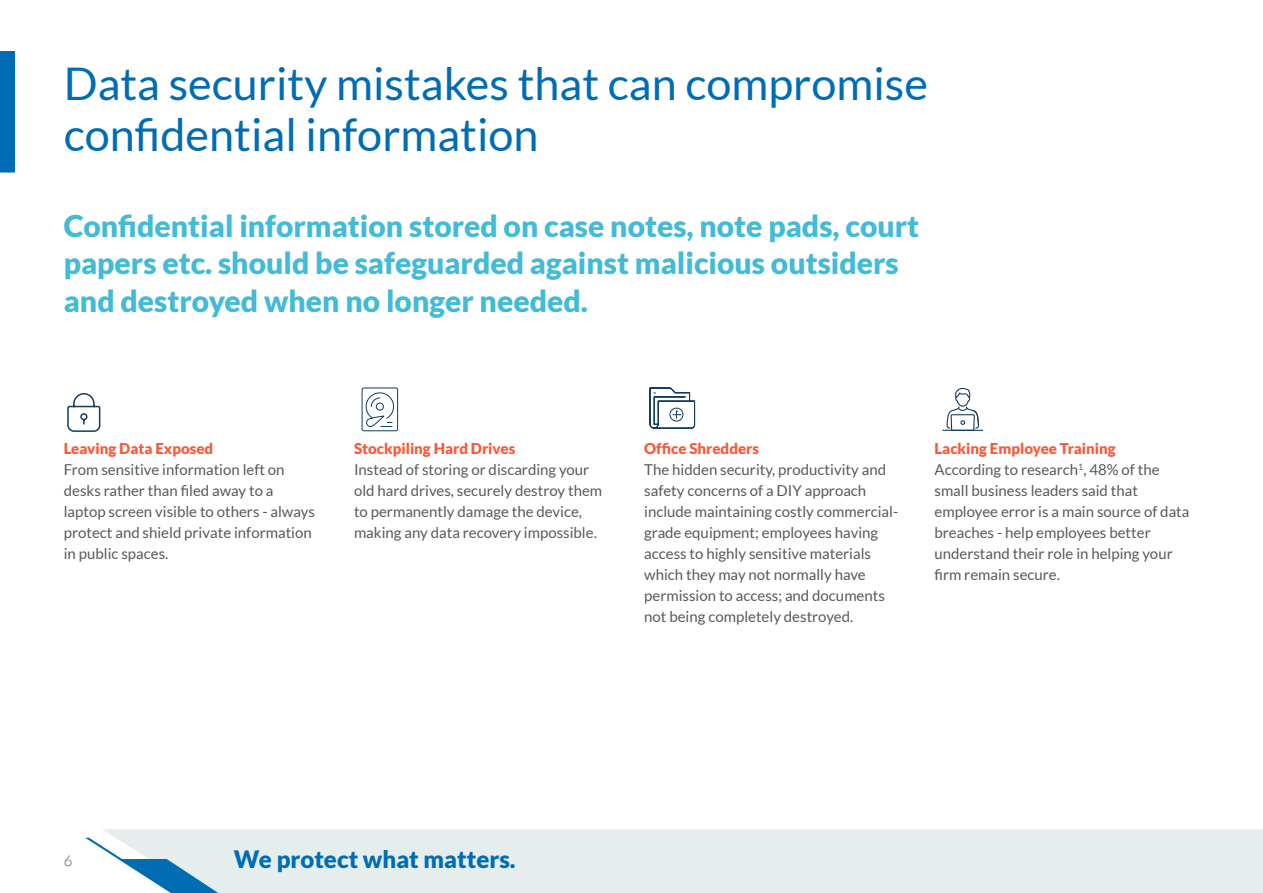
<style>
.page{position:relative;width:1263px;height:893px;background:#fff}
.page>*{position:absolute;margin:0;border:0;box-sizing:border-box;transform-origin:0 0}
.t1{font:45px/51px "Lato";color:#006cb4}
.t2{font:900 30px/37.5px "Lato";color:#41bbd6}
.t3{font:900 24px "Lato";color:#006cb4}
.t4{font:15px/21px "Lato";color:#58595b}
.t5{font:900 15px "Lato";color:#f85a3a}
.t6{font:300 15px "Lato";color:#58595b}
.s1{font-weight:900;color:#f85a3a}
</style>
<div class="page">
<div style="left:103px;top:829px;width:1160px;height:64px;background:#e5eded"></div>
<svg style="left:85px;top:838px;width:230px;height:55px"></svg>
<div style="left:0;top:51px;width:15px;height:122px;background:#006cb4"></div>
<div style="left:362px;top:387px;width:36px;height:44px;border:1px solid #133b5c;border-radius:2px"></div>
<svg style="left:365px;top:392px;width:29px;height:35px"></svg>
<svg style="left:649px;top:387px;width:47px;height:42px"></svg>
<hr style="left:943px;top:430px;width:39px;height:1px;background:#133b5c">
<svg style="left:946px;top:387px;width:33px;height:44px"></svg>
<svg style="left:67px;top:393px;width:34px;height:39px"></svg>
<h1 class="t1" style="left:64px;top:58px;width:866px">Data security mistakes that can compromise confidential information</h1>
<h2 class="t2" style="left:64px;top:206px;width:857px">Confidential information stored on case notes, note pads, court papers etc. should be safeguarded against malicious outsiders and destroyed when no longer needed.</h2>
<p class="t5" style="left:64px;top:440px;width:151px">Leaving Data Exposed</p>
<p class="t4" style="left:64px;top:459px;width:253px">From sensitive information left on desks rather than filed away to a laptop screen visible to others - always protect and shield private information in public spaces.</p>
<p class="t5" style="left:354px;top:440px;width:163px">Stockpiling Hard Drives</p>
<p class="t4" style="left:354px;top:459px;width:250px">Instead of storing or discarding your old hard drives, securely destroy them to permanently damage the device, making any data recovery impossible.</p>
<p class="t5" style="left:644px;top:440px;width:116px">Office Shredders</p>
<p class="t4" style="left:644px;top:459px;width:255px">The hidden security, productivity and safety concerns of a DIY approach include maintaining costly commercial&shy;grade equipment; employees having access to highly sensitive materials which they may not normally have permission to access; and documents not being completely destroyed.</p>
<p class="t4" style="left:934px;top:438px;width:257px"><span class="s1">Lacking Employee Training<br></span>According to research<sup>1</sup>, 48% of the small business leaders said that employee error is a main source of data breaches - help employees better understand their role in helping your firm remain secure.</p>
<p class="t6" style="left:64px;top:853px;width:10px">6</p>
<h3 class="t3" style="left:234px;top:845px;width:283px">We protect what matters.</h3>
</div>
